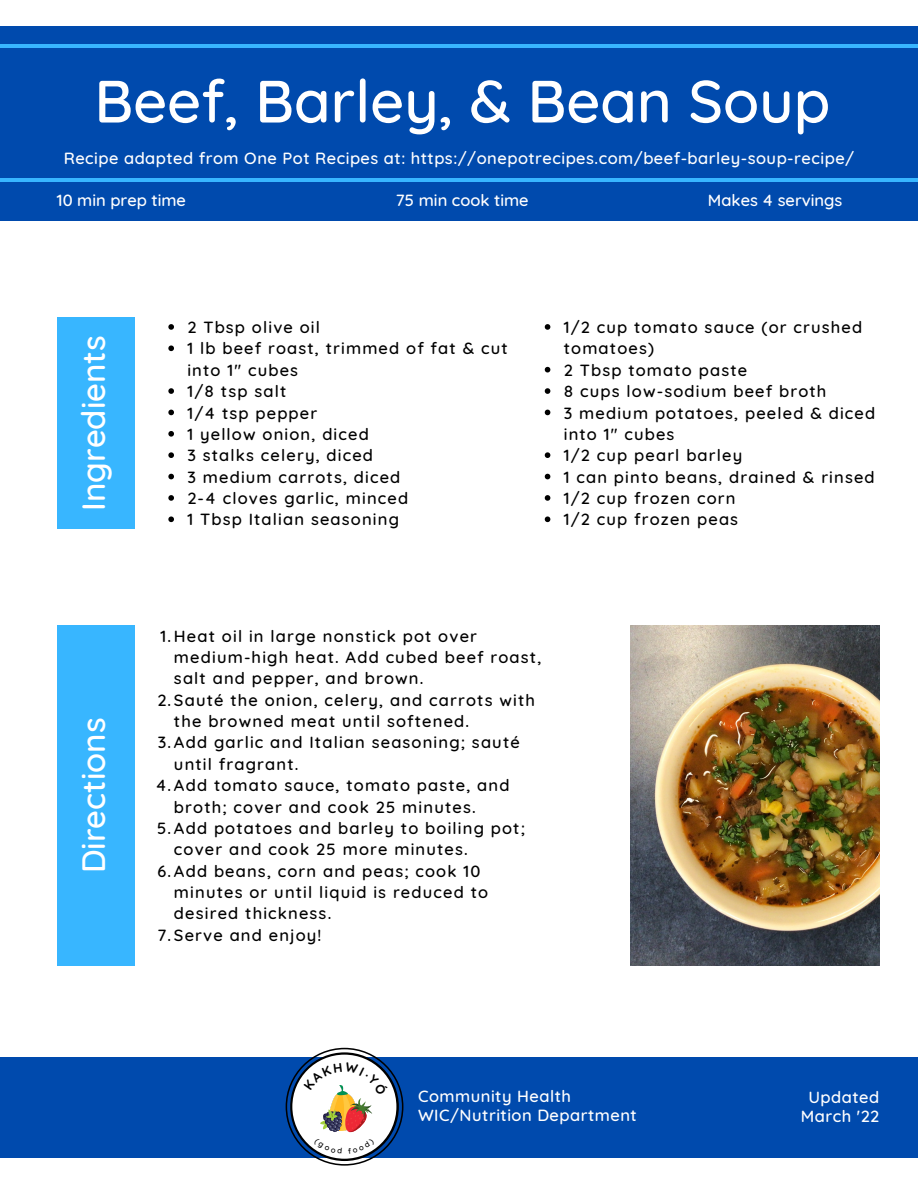
<style>
.page{position:relative;width:918px;height:1188px;background:#fff}
.page>*{position:absolute;margin:0;border:0;box-sizing:border-box;transform-origin:0 0}
.t1{font:500 59.55px "Quicksand";color:#fff}
.t2{font:500 33px "Quicksand";color:#fff}
.t3{font:500 16.5px/21.3px "Quicksand";letter-spacing:.07em;color:#000}
.t4{font:500 16.5px/19.2px "Quicksand";letter-spacing:.03em;color:#fff}
.t5{font:500 16.5px "Quicksand";color:#fff}
</style>
<div class="page">
<div style="left:0;top:1057px;width:918px;height:131px;background:#004aad"></div>
<div style="left:0;top:26px;width:918px;height:195px;background:#004aad"></div>
<hr style="left:0;top:45px;width:918px;height:3px;background:#38b6ff">
<hr style="left:0;top:178px;width:918px;height:3px;background:#38b6ff">
<div style="left:57px;top:317px;width:78px;height:212px;background:#38b6ff"></div>
<div style="left:57px;top:625px;width:78px;height:341px;background:#38b6ff"></div>
<svg style="left:168px;top:324px;width:6px;height:6px"></svg>
<svg style="left:168px;top:345px;width:6px;height:6px"></svg>
<svg style="left:168px;top:388px;width:6px;height:6px"></svg>
<svg style="left:168px;top:410px;width:6px;height:5px"></svg>
<svg style="left:168px;top:431px;width:6px;height:6px"></svg>
<svg style="left:168px;top:452px;width:6px;height:6px"></svg>
<svg style="left:168px;top:474px;width:6px;height:5px"></svg>
<svg style="left:168px;top:495px;width:6px;height:6px"></svg>
<svg style="left:168px;top:516px;width:6px;height:6px"></svg>
<svg style="left:545px;top:324px;width:5px;height:6px"></svg>
<svg style="left:545px;top:367px;width:5px;height:5px"></svg>
<svg style="left:545px;top:388px;width:5px;height:6px"></svg>
<svg style="left:545px;top:410px;width:5px;height:5px"></svg>
<svg style="left:545px;top:452px;width:5px;height:6px"></svg>
<svg style="left:545px;top:474px;width:5px;height:5px"></svg>
<svg style="left:545px;top:495px;width:5px;height:6px"></svg>
<svg style="left:545px;top:516px;width:5px;height:6px"></svg>
<img style="left:631px;top:626px;width:248px;height:340px">
<div style="left:0;top:1159px;width:918px;height:29px;background:#fff"></div>
<svg style="left:286px;top:1048px;width:117px;height:118px"></svg>
<p class="t1" style="left:94px;top:63px;width:737px">Beef, Barley, &amp; Bean Soup</p>
<p class="t4" style="left:64px;top:149px;width:792px">Recipe adapted from One Pot Recipes at: https://onepotrecipes.com/beef-barley-soup-recipe/</p>
<p class="t5" style="left:57px;top:189px;width:131px">10 min prep time</p>
<p class="t5" style="left:396px;top:189px;width:134px">75 min cook time</p>
<p class="t5" style="left:708px;top:189px;width:136px">Makes 4 servings</p>
<p class="t2" style="left:72px;top:511px;width:177px;rotate:-90deg">Ingredients</p>
<p class="t2" style="left:72px;top:873px;width:157px;rotate:-90deg">Directions</p>
<p class="t3" style="left:187px;top:316px;width:134px">2 Tbsp olive oil</p>
<p class="t3" style="left:187px;top:338px;width:322px">1 lb beef roast, trimmed of fat &amp; cut into 1" cubes</p>
<p class="t3" style="left:187px;top:380px;width:100px">1/8 tsp salt</p>
<p class="t3" style="left:187px;top:402px;width:131px">1/4 tsp pepper</p>
<p class="t3" style="left:187px;top:423px;width:183px">1 yellow onion, diced</p>
<p class="t3" style="left:187px;top:445px;width:187px">3 stalks celery, diced</p>
<p class="t3" style="left:187px;top:466px;width:214px">3 medium carrots, diced</p>
<p class="t3" style="left:187px;top:487px;width:222px">2-4 cloves garlic, minced</p>
<p class="t3" style="left:187px;top:509px;width:213px">1 Tbsp Italian seasoning</p>
<p class="t3" style="left:564px;top:316px;width:300px">1/2 cup tomato sauce (or crushed tomatoes)</p>
<p class="t3" style="left:564px;top:359px;width:185px">2 Tbsp tomato paste</p>
<p class="t3" style="left:564px;top:380px;width:264px">8 cups low-sodium beef broth</p>
<p class="t3" style="left:564px;top:402px;width:313px">3 medium potatoes, peeled &amp; diced into 1" cubes</p>
<p class="t3" style="left:564px;top:445px;width:180px">1/2 cup pearl barley</p>
<p class="t3" style="left:564px;top:466px;width:312px">1 can pinto beans, drained &amp; rinsed</p>
<p class="t3" style="left:564px;top:487px;width:173px">1/2 cup frozen corn</p>
<p class="t3" style="left:564px;top:509px;width:176px">1/2 cup frozen peas</p>
<p class="t3" style="left:174px;top:625px;width:369px;text-indent:-13px">1.Heat oil in large nonstick pot over medium-high heat. Add cubed beef roast, salt and pepper, and brown.</p>
<p class="t3" style="left:174px;top:689px;width:363px;text-indent:-17px">2.Sauté the onion, celery, and carrots with the browned meat until softened.</p>
<p class="t3" style="left:174px;top:732px;width:347px;text-indent:-16px">3.Add garlic and Italian seasoning; sauté until fragrant.</p>
<p class="t3" style="left:174px;top:774px;width:337px;text-indent:-18px">4.Add tomato sauce, tomato paste, and broth; cover and cook 25 minutes.</p>
<p class="t3" style="left:174px;top:817px;width:352px;text-indent:-17px">5.Add potatoes and barley to boiling pot; cover and cook 25 more minutes.</p>
<p class="t3" style="left:174px;top:860px;width:316px;text-indent:-17px">6.Add beans, corn and peas; cook 10 minutes or until liquid is reduced to desired thickness.</p>
<p class="t3" style="left:157px;top:924px;width:166px">7.Serve and enjoy!</p>
<p class="t4" style="left:418px;top:1086px;width:220px">Community Health<br>WIC/Nutrition Department</p>
<p class="t4" style="left:808px;top:1087px;width:72px">Updated</p>
<p class="t4" style="left:801px;top:1107px;width:80px">March '22</p>
</div>
